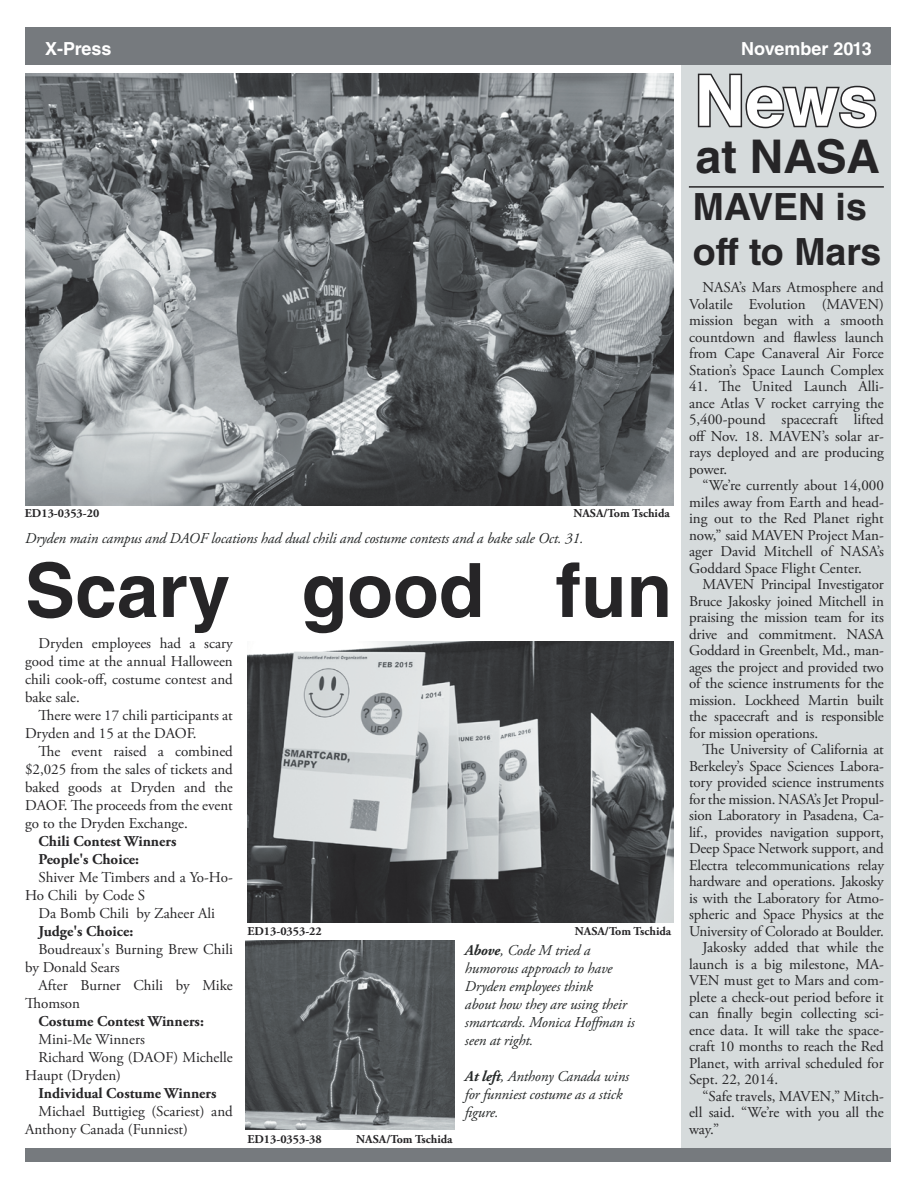
<style>
.page{position:relative;width:918px;height:1188px;background:#fff}
.page>*{position:absolute;margin:0;border:0;box-sizing:border-box;transform-origin:0 0}
.t1{font:700 75px "Helvetica LT Std";color:#262527}
.t2{font:700 70.5px "Helvetica LT Std";color:#fff}
.t3{font:700 46.5px "Helvetica LT Std";letter-spacing:-.005em;color:#262527}
.t4{font:700 37.5px/45px "Helvetica LT Std";color:#262527}
.t5{font:700 18px "Helvetica LT Std";color:#fff}
.t6{font:15px/16.5px "Adobe Garamond Pro";color:#262527;text-align:justify}
.t7{font:italic 15px/18px "Adobe Garamond Pro";letter-spacing:-.01em;color:#252828}
.t8{font:700 15px "Adobe Garamond Pro";color:#262527}
.t9{font:700 12px "Adobe Garamond Pro";color:#262527}
.s1{font-weight:700}
</style>
<div class="page">
<div style="left:681px;top:65px;width:210px;height:1082px;background:#d6dbdc"></div>
<div style="left:25px;top:27px;width:866px;height:38px;background:#767a7e"></div>
<div style="left:25px;top:1148px;width:866px;height:13px;background:#767a7e"></div>
<hr style="left:689px;top:186px;width:195px;height:2px;background:#262527">
<svg style="left:697px;top:73px;width:180px;height:56px"></svg>
<img style="left:25px;top:74px;width:648px;height:432px">
<img style="left:247px;top:641px;width:426px;height:281px">
<img style="left:246px;top:941px;width:208px;height:189px">
<p class="t5" style="left:45px;top:37px;width:68px">X-Press</p>
<p class="t5" style="left:741px;top:37px;width:132px">November 2013</p>
<p class="t2" style="left:694px;top:58px;width:185px">News</p>
<p class="t9" style="left:25px;top:506px;width:76px">ED13-0353-20</p>
<p class="t9" style="left:574px;top:506px;width:98px">NASA/Tom Tschida</p>
<p class="t7" style="left:25px;top:529px;width:560px">Dryden main campus and DAOF locations had dual chili and costume contests and a bake sale Oct. 31.</p>
<p class="t1" style="left:25px;top:545px;width:649px">Scary good fun</p>
<p class="t6" style="left:25px;top:635px;width:209px;line-height:18px;text-indent:14px">Dryden employees had a scary good time at the annual Halloween chili cook-off, costume contest and bake sale.</p>
<p class="t6" style="left:25px;top:707px;width:209px;line-height:18px;text-indent:14px">There were 17 chili participants at<br>Dryden and 15 at the DAOF.</p>
<p class="t6" style="left:25px;top:743px;width:209px;line-height:18px;text-indent:14px">The event raised a combined $2,025 from the sales of tickets and baked goods at Dryden and the DAOF. The proceeds from the event go to the Dryden Exchange.</p>
<p class="t8" style="left:39px;top:833px;width:139px">Chili Contest Winners</p>
<p class="t8" style="left:39px;top:851px;width:102px">People's Choice:</p>
<p class="t6" style="left:25px;top:869px;width:209px;line-height:18px;text-indent:14px">Shiver Me Timbers and a Yo-Ho-<br>Ho Chili by Code S</p>
<p class="t6" style="left:39px;top:906px;width:178px">Da Bomb Chili by Zaheer Ali</p>
<p class="t8" style="left:39px;top:923px;width:96px">Judge's Choice:</p>
<p class="t6" style="left:25px;top:941px;width:209px;line-height:18px;text-indent:14px">Boudreaux's Burning Brew Chili by Donald Sears</p>
<p class="t6" style="left:25px;top:977px;width:209px;line-height:18px;text-indent:14px">After Burner Chili by Mike<br>Thomson</p>
<p class="t8" style="left:39px;top:1013px;width:167px">Costume Contest Winners:</p>
<p class="t6" style="left:39px;top:1032px;width:108px">Mini-Me Winners</p>
<p class="t6" style="left:25px;top:1049px;width:209px;line-height:18px;text-indent:14px">Richard Wong (DAOF) Michelle<br>Haupt (Dryden)</p>
<p class="t8" style="left:39px;top:1085px;width:179px">Individual Costume Winners</p>
<p class="t6" style="left:25px;top:1103px;width:209px;line-height:18px;text-indent:14px">Michael Buttigieg (Scariest) and<br>Anthony Canada (Funniest)</p>
<p class="t9" style="left:247px;top:924px;width:76px">ED13-0353-22</p>
<p class="t9" style="left:575px;top:924px;width:98px">NASA/Tom Tschida</p>
<p class="t9" style="left:247px;top:1132px;width:76px">ED13-0353-38</p>
<p class="t9" style="left:356px;top:1132px;width:98px">NASA/Tom Tschida</p>
<p class="t7" style="left:465px;top:941px;width:171px"><span class="s1">Above</span>, Code M tried a humorous approach to have<br>Dryden employees think<br>about how they are using their smartcards. Monica Hoffman is seen at right.</p>
<p class="t7" style="left:465px;top:1067px;width:166px"><span class="s1">At left</span>, Anthony Canada wins for funniest costume as a stick figure.</p>
<p class="t3" style="left:696px;top:128px;width:186px">at NASA</p>
<p class="t4" style="left:693px;top:184px;width:190px">MAVEN is off to Mars</p>
<p class="t6" style="left:689px;top:280px;width:196px;text-indent:14px">NASA’s Mars Atmosphere and Volatile Evolution (MAVEN) mission began with a smooth countdown and flawless launch from Cape Canaveral Air Force Station’s Space Launch Complex</p>
<p class="t6" style="left:689px;top:379px;width:196px">41. The United Launch Alli&shy;ance Atlas V rocket carrying the 5,400-pound spacecraft lifted off Nov. 18. MAVEN’s solar ar&shy;rays deployed and are producing power.</p>
<p class="t6" style="left:689px;top:478px;width:196px;text-indent:14px">“We’re currently about 14,000 miles away from Earth and head&shy;ing out to the Red Planet right now,” said MAVEN Project Man&shy;ager David Mitchell of NASA’s Goddard Space Flight Center.</p>
<p class="t6" style="left:689px;top:577px;width:196px;text-indent:14px">MAVEN Principal Investigator Bruce Jakosky joined Mitchell in praising the mission team for its drive and commitment. NASA Goddard in Greenbelt, Md., man&shy;ages the project and provided two of the science instruments for the mission. Lockheed Martin built the spacecraft and is responsible for mission operations.</p>
<p class="t6" style="left:689px;top:742px;width:196px;text-indent:14px">The University of California at Berkeley’s Space Sciences Labora&shy;tory provided science instruments for the mission. NASA’s Jet Propul&shy;sion Laboratory in Pasadena, Ca&shy;lif., provides navigation support, Deep Space Network support, and Electra telecommunications relay hardware and operations. Jakosky is with the Laboratory for Atmo&shy;spheric and Space Physics at the University of Colorado at Boulder.</p>
<p class="t6" style="left:689px;top:940px;width:196px;text-indent:14px">Jakosky added that while the launch is a big milestone, MA-VEN must get to Mars and com&shy;plete a check-out period before it can finally begin collecting sci&shy;ence data. It will take the space&shy;craft 10 months to reach the Red Planet, with arrival scheduled for Sept. 22, 2014.</p>
<p class="t6" style="left:689px;top:1088px;width:196px;text-indent:14px">“Safe travels, MAVEN,” Mitch&shy;ell said. “We’re with you all the way.”</p>
</div>
